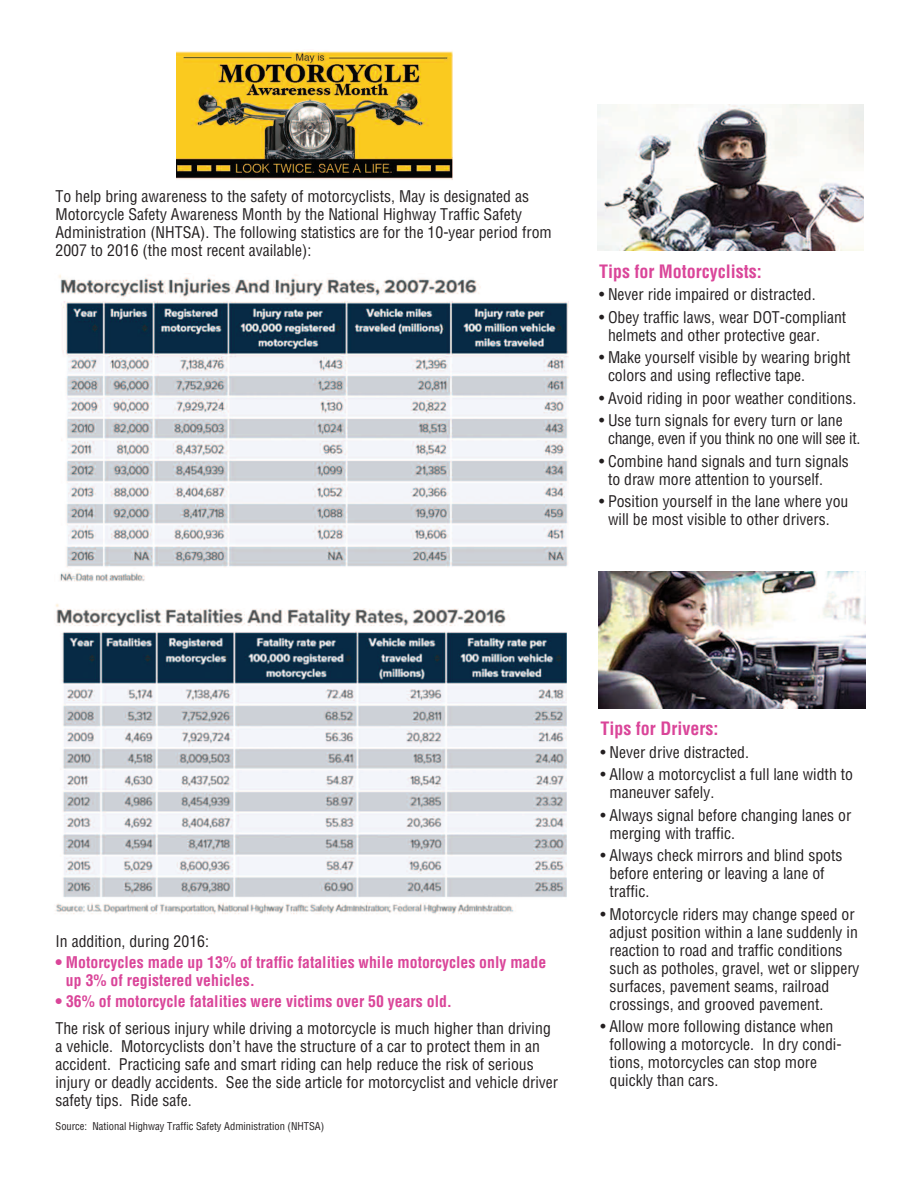
<style>
.page{position:relative;width:918px;height:1188px;background:#fff}
.page>*{position:absolute;margin:0;border:0;box-sizing:border-box;transform-origin:0 0}
.t1{font:700 condensed 18px "Helvetica";color:#da4599}
.t2{font:condensed 15.75px/18px "Helvetica";color:#231f20}
.t3{font:700 condensed 15.75px/18px "Helvetica";color:#da4599}
.t4{font:condensed 10.5px "Helvetica";color:#231f20}
</style>
<div class="page">
<img style="left:58px;top:275px;width:510px;height:307px">
<img style="left:54px;top:604px;width:513px;height:310px">
<img style="left:597px;top:104px;width:267px;height:146px">
<img style="left:599px;top:572px;width:266px;height:136px">
<img style="left:177px;top:51px;width:276px;height:129px">
<p class="t2" style="left:56px;top:188px;width:498px">To help bring awareness to the safety of motorcyclists, May is designated as Motorcycle Safety Awareness Month by the National Highway Traffic Safety Administration (NHTSA). The following statistics are for the 10-year period from 2007 to 2016 (the most recent available):</p>
<p class="t1" style="left:599px;top:261px;width:164px">Tips for Motorcyclists:</p>
<p class="t2" style="left:599px;top:286px;width:218px">• Never ride impaired or distracted.</p>
<p class="t2" style="left:608px;top:308px;width:240px;text-indent:-9px">• Obey traffic laws, wear DOT-compliant helmets and other protective gear.</p>
<p class="t2" style="left:608px;top:349px;width:244px;text-indent:-9px">• Make yourself visible by wearing bright colors and using reflective tape.</p>
<p class="t2" style="left:599px;top:389px;width:259px">• Avoid riding in poor weather conditions.</p>
<p class="t2" style="left:608px;top:412px;width:254px;text-indent:-9px">• Use turn signals for every turn or lane change, even if you think no one will see it.</p>
<p class="t2" style="left:608px;top:452px;width:242px;text-indent:-9px">• Combine hand signals and turn signals to draw more attention to yourself.</p>
<p class="t2" style="left:608px;top:493px;width:242px;text-indent:-9px">• Position yourself in the lane where you will be most visible to other drivers.</p>
<p class="t2" style="left:56px;top:932px;width:155px">In addition, during 2016:</p>
<p class="t3" style="left:66px;top:953px;width:482px;text-indent:-10px">• Motorcycles made up 13% of traffic fatalities while motorcycles only made up 3% of registered vehicles.</p>
<p class="t3" style="left:55px;top:992px;width:398px">• 36% of motorcycle fatalities were victims over 50 years old.</p>
<p class="t2" style="left:55px;top:1019px;width:504px">The risk of serious injury while driving a motorcycle is much higher than driving a vehicle. Motorcyclists don’t have the structure of a car to protect them in an accident. Practicing safe and smart riding can help reduce the risk of serious injury or deadly accidents. See the side article for motorcyclist and vehicle driver safety tips. Ride safe.</p>
<p class="t4" style="left:56px;top:1120px;width:270px">Source: National Highway Traffic Safety Administration (NHTSA)</p>
<p class="t1" style="left:600px;top:718px;width:119px">Tips for Drivers:</p>
<p class="t2" style="left:600px;top:743px;width:150px">• Never drive distracted.</p>
<p class="t2" style="left:610px;top:766px;width:245px;text-indent:-9px">• Allow a motorcyclist a full lane width to maneuver safely.</p>
<p class="t2" style="left:610px;top:806px;width:243px;text-indent:-9px">• Always signal before changing lanes or merging with traffic.</p>
<p class="t2" style="left:610px;top:847px;width:235px;text-indent:-9px">• Always check mirrors and blind spots before entering or leaving a lane of traffic.</p>
<p class="t2" style="left:610px;top:905px;width:252px;text-indent:-9px">• Motorcycle riders may change speed or adjust position within a lane suddenly in reaction to road and traffic conditions such as potholes, gravel, wet or slippery surfaces, pavement seams, railroad crossings, and grooved pavement.</p>
<p class="t2" style="left:610px;top:1018px;width:234px;text-indent:-9px">• Allow more following distance when following a motorcycle. In dry condi&shy;tions, motorcycles can stop more quickly than cars.</p>
</div>
